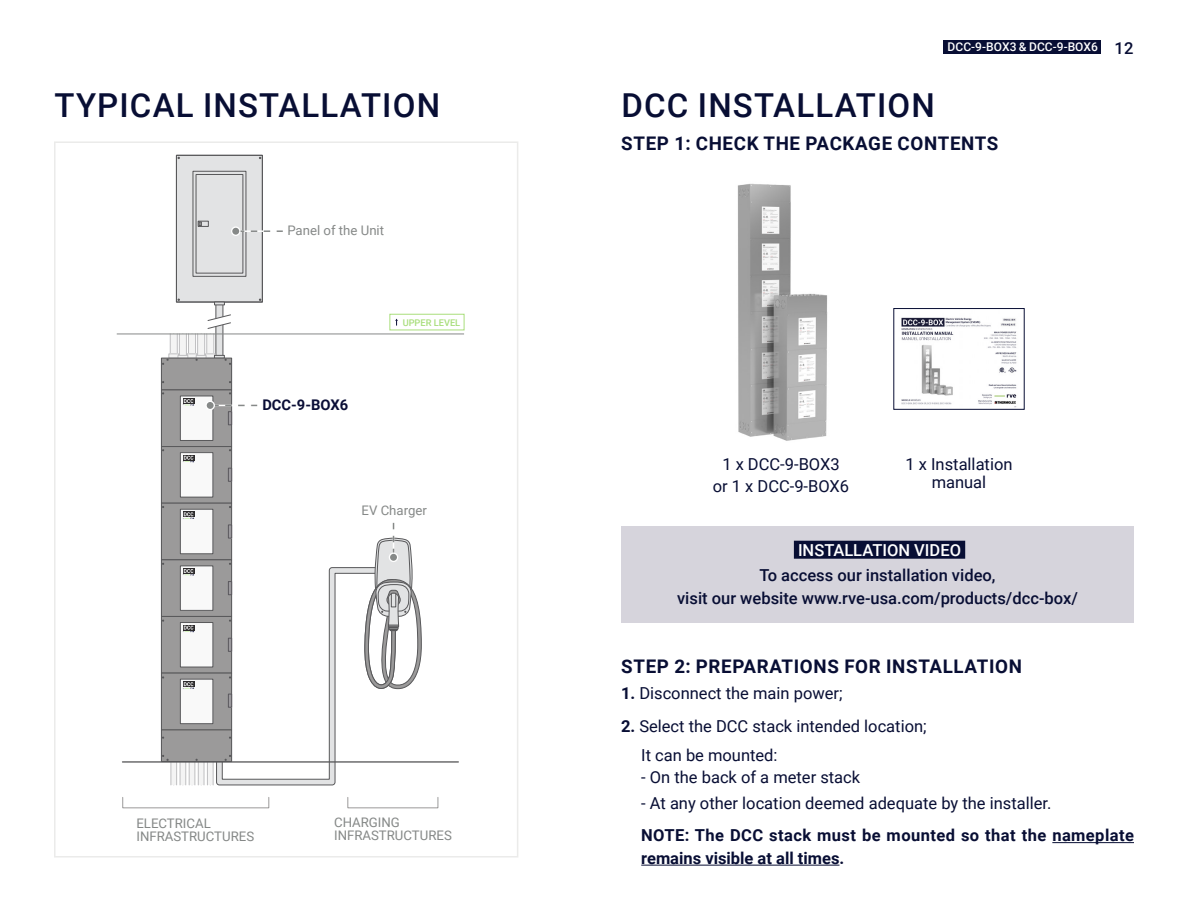
<style>
.page{position:relative;width:1188px;height:918px;background:#fff}
.page>*{position:absolute;margin:0;border:0;box-sizing:border-box;transform-origin:0 0}
.Titre_1{font:500 33px "Roboto";letter-spacing:.035em;color:#080e34}
.Titre_2{font:700 18.75px "Roboto";letter-spacing:.035em;color:#080e34}
.Texte_4{font:16.5px/22.5px "Roboto";color:#080e34;text-align:center}
.Texte_4-2{font:500 16.5px/22.5px "Roboto";color:#080e34;text-align:center}
.Texte_4-3{font:700 16.5px/22.5px "Roboto";letter-spacing:.025em;color:#080e34}
.Texte_4-4{font:500 16.5px "Roboto";color:#fff}
.t1{font:700 14.7px "Roboto";color:#0a0e36}
.t2{font:13.2px/13.2px "Roboto";color:#858887}
.t3{font:13.2px "Roboto";color:#868988}
.t4{font:500 12px "Roboto";letter-spacing:.005em;color:#fff}
.t5{font:500 9.3px "Roboto";color:#a9de7c}
.s1{font-size:16.5px;color:#080e34}
.s2{font-weight:700}
</style>
<div class="page">
<div style="left:944px;top:40px;width:157px;height:14px;background:#080e34"></div>
<hr style="left:1052px;top:842px;width:82px;height:1px;background:#080e34">
<hr style="left:641px;top:865px;width:199px;height:1px;background:#080e34">
<img style="left:737px;top:183px;width:91px;height:258px">
<img style="left:901px;top:317px;width:116px;height:90px">
<div style="left:621px;top:526px;width:513px;height:97px;background:#d6d4dc"></div>
<div style="left:794px;top:541px;width:171px;height:18px;background:#080e34"></div>
<div style="left:54px;top:141px;width:464px;height:717px;border:2px solid #ebebea"></div>
<div style="left:216px;top:256px;width:7px;height:103px;background:#e2e3e4;border-radius:4px"></div>
<div style="left:216px;top:256px;width:7px;height:103px;border:1px solid #58585a;border-radius:4px"></div>
<div style="left:176px;top:155px;width:86px;height:147px;background:#e2e3e4"></div>
<div style="left:193px;top:171px;width:53px;height:106px;border:1px solid #58585a"></div>
<div style="left:176px;top:155px;width:87px;height:147px;border:1px solid #58585a"></div>
<svg style="left:214px;top:302px;width:11px;height:3px"></svg>
<div style="left:161px;top:358px;width:71px;height:32px;background:#9b9a9a"></div>
<div style="left:161px;top:358px;width:71px;height:32px;border:1px solid #58585a"></div>
<div style="left:161px;top:390px;width:71px;height:57px;background:#9b9a9a"></div>
<div style="left:161px;top:390px;width:71px;height:57px;border:1px solid #58585a"></div>
<div style="left:161px;top:447px;width:71px;height:56px;background:#9b9a9a"></div>
<div style="left:161px;top:446px;width:71px;height:57px;border:1px solid #58585a"></div>
<div style="left:161px;top:503px;width:71px;height:57px;border:1px solid #58585a"></div>
<div style="left:180px;top:396px;width:33px;height:44px;background:#f9f9f9"></div>
<div style="left:180px;top:396px;width:33px;height:45px;border:1px solid #58585a"></div>
<svg style="left:183px;top:398px;width:11px;height:6px"></svg>
<svg style="left:184px;top:399px;width:10px;height:7px"></svg>
<div style="left:180px;top:453px;width:33px;height:44px;background:#f9f9f9"></div>
<div style="left:180px;top:453px;width:33px;height:44px;border:1px solid #58585a"></div>
<svg style="left:183px;top:455px;width:11px;height:5px"></svg>
<svg style="left:184px;top:456px;width:10px;height:6px"></svg>
<hr style="left:122px;top:761px;width:336px;height:2px;background:#58585a">
<svg style="left:162px;top:314px;width:70px;height:51px"></svg>
<div style="left:228px;top:411px;width:4px;height:14px;border:1px solid #5b595e"></div>
<div style="left:228px;top:468px;width:4px;height:13px;border:1px solid #5b595e"></div>
<div style="left:123px;top:797px;width:146px;height:11px;border:1px solid #9b9a9a"></div>
<div style="left:348px;top:797px;width:90px;height:11px;border:1px solid #9b9a9a"></div>
<div style="left:389px;top:314px;width:75px;height:16px;border:1px solid #a9de7c"></div>
<svg style="left:395px;top:319px;width:3px;height:7px"></svg>
<hr style="left:117px;top:334px;width:347px;height:1px;background:#868988">
<svg style="left:196px;top:174px;width:87px;height:99px"></svg>
<svg style="left:232px;top:227px;width:8px;height:8px"></svg>
<div style="left:231px;top:226px;width:10px;height:10px;border:1px solid #fff;border-radius:50%"></div>
<svg style="left:215px;top:405px;width:42px;height:1px"></svg>
<div style="left:206px;top:401px;width:8px;height:9px;background:#868988;border-radius:50%"></div>
<div style="left:205px;top:401px;width:10px;height:9px;border:1px solid #fff;border-radius:50%"></div>
<svg style="left:162px;top:506px;width:260px;height:279px"></svg>
<div style="left:389px;top:553px;width:9px;height:8px;background:#868988;border-radius:50%"></div>
<div style="left:389px;top:553px;width:9px;height:9px;border:1px solid #fff;border-radius:50%"></div>
<p class="Titre_1" style="left:55px;top:82px;width:387px">TYPICAL INSTALLATION</p>
<p class="t3" style="left:287px;top:221px;width:98px">Panel of the Unit</p>
<p class="t1" style="left:262px;top:394px;width:88px">DCC-9-BOX6</p>
<p class="t5" style="left:403px;top:316px;width:59px">UPPER LEVEL</p>
<p class="t3" style="left:362px;top:501px;width:67px">EV Charger</p>
<p class="t2" style="left:136px;top:816px;width:119px">ELECTRICAL<br>INFRASTRUCTURES</p>
<p class="t2" style="left:334px;top:815px;width:119px">CHARGING<br>INFRASTRUCTURES</p>
<p class="t4" style="left:948px;top:39px;width:188px">DCC-9-BOX3 &amp; DCC-9-BOX6 <span class="s1">12</span></p>
<p class="Titre_1" style="left:622px;top:82px;width:315px">DCC INSTALLATION</p>
<p class="Titre_2" style="left:621px;top:130px;width:379px">STEP 1: CHECK THE PACKAGE CONTENTS</p>
<p class="Texte_4" style="left:713px;top:452px;width:138px">1 x DCC-9-BOX3 or 1 x DCC-9-BOX6</p>
<p class="Texte_4" style="left:906px;top:455px;width:109px;line-height:18px">1 x Installation manual</p>
<p class="Texte_4-4" style="left:798px;top:538px;width:165px">INSTALLATION VIDEO</p>
<p class="Texte_4-2" style="left:677px;top:564px;width:402px">To access our installation video,<br>visit our website www.rve-usa.com/products/dcc-box/</p>
<p class="Titre_2" style="left:621px;top:654px;width:402px">STEP 2: PREPARATIONS FOR INSTALLATION</p>
<p class="Texte_4" style="left:621px;top:681px;width:223px"><span class="s2">1.</span> Disconnect the main power;</p>
<p class="Texte_4" style="left:621px;top:714px;width:307px"><span class="s2">2.</span> Select the DCC stack intended location;</p>
<p class="Texte_4" style="left:641px;top:743px;width:138px">It can be mounted:</p>
<p class="Texte_4" style="left:641px;top:765px;width:221px">- On the back of a meter stack</p>
<p class="Texte_4" style="left:641px;top:791px;width:412px">- At any other location deemed adequate by the installer.</p>
<p class="Texte_4-3" style="left:641px;top:824px;width:494px">NOTE: The DCC stack must be mounted so that the nameplate remains visible at all times.</p>
</div>
